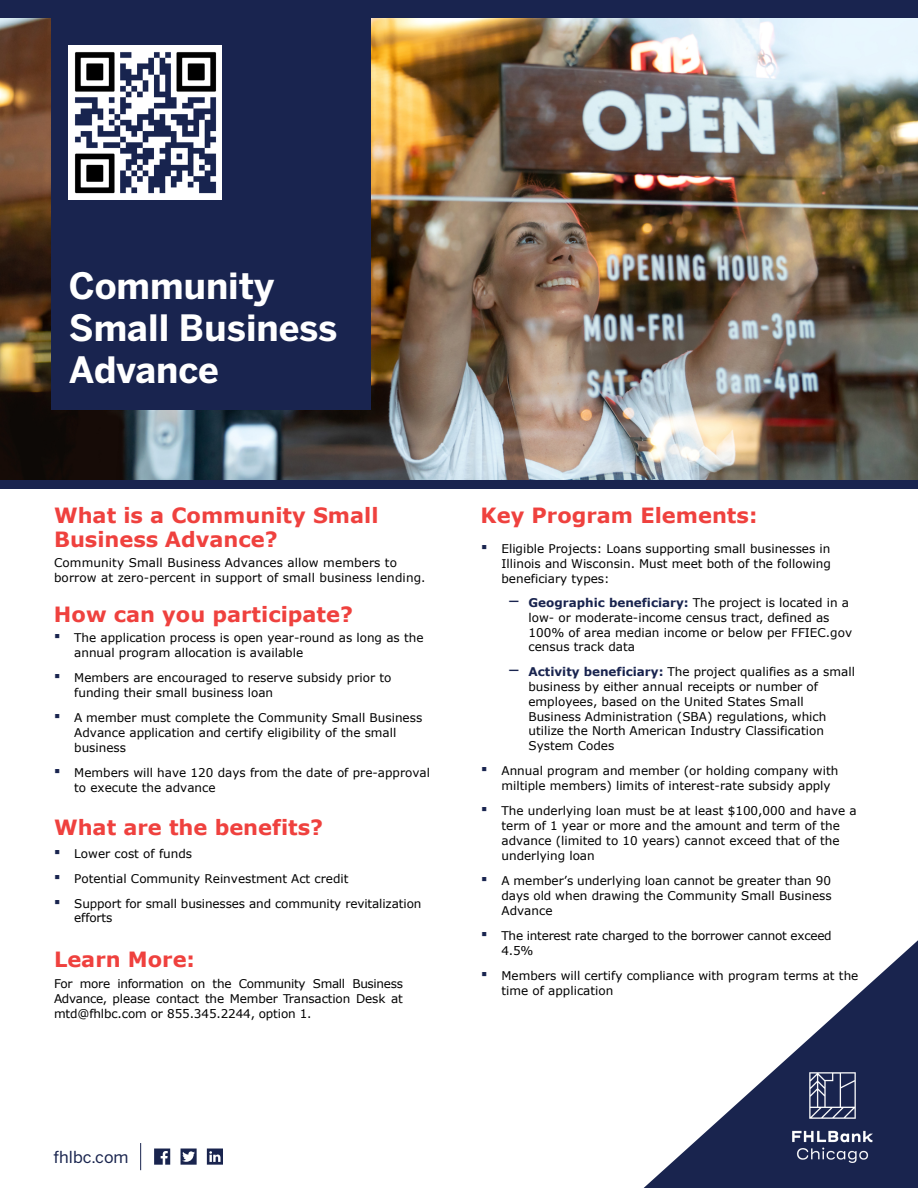
<style>
.page{position:relative;width:918px;height:1188px;background:#fff}
.page>*{position:absolute;margin:0;border:0;box-sizing:border-box;transform-origin:0 0}
.t1{font:700 36px/42px "Benton Sans";color:#fff}
.t2{font:700 21px/24px "Verdana";color:#ef413e}
.t3{font:16.5px "Benton Sans";color:#19244e}
.t4{font:12px/15px "Verdana";color:#000}
.t5{font:12px/14.4px "Verdana";letter-spacing:-.02em;color:#000}
.s1{font-family:"Arial";font-size:18px;color:#19244f}
.s2{font-family:"Benton Sans";font-size:18px;color:#19244f}
.s3{font-weight:700;color:#19244f}
</style>
<div class="page">
<img style="left:0;top:17px;width:918px;height:463px">
<svg style="left:644px;top:940px;width:274px;height:248px"></svg>
<img style="left:770px;top:1054px;width:125px;height:126px">
<svg style="left:140px;top:1143px;width:1px;height:27px"></svg>
<svg style="left:207px;top:1149px;width:16px;height:16px"></svg>
<svg style="left:154px;top:1149px;width:16px;height:16px"></svg>
<svg style="left:181px;top:1149px;width:16px;height:16px"></svg>
<div style="left:0;top:0;width:918px;height:17px;background:#19244f"></div>
<div style="left:51px;top:17px;width:319px;height:329px;background:#19244f"></div>
<div style="left:0;top:480px;width:918px;height:9px;background:#19244f"></div>
<div style="left:51px;top:81px;width:319px;height:329px;background:#19244f"></div>
<img style="left:69px;top:46px;width:153px;height:153px">
<h1 class="t1" style="left:69px;top:266px;width:270px">Community<br>Small Business<br>Advance</h1>
<h2 class="t2" style="left:54px;top:503px;width:326px">What is a Community Small<br>Business Advance?</h2>
<p class="t4" style="left:54px;top:555px;width:373px">Community Small Business Advances allow members to borrow at zero-percent in support of small business lending.</p>
<h2 class="t2" style="left:54px;top:602px;width:301px">How can you participate?</h2>
<p class="t4" style="left:74px;top:630px;width:351px;text-indent:-20px"><span class="s1">▪</span> The application process is open year-round as long as the annual program allocation is available</p>
<p class="t4" style="left:74px;top:670px;width:319px;text-indent:-20px"><span class="s1">▪</span> Members are encouraged to reserve subsidy prior to funding their small business loan</p>
<p class="t4" style="left:74px;top:710px;width:350px;text-indent:-20px"><span class="s1">▪</span> A member must complete the Community Small Business<br>Advance application and certify eligibility of the small business</p>
<p class="t4" style="left:74px;top:765px;width:357px;text-indent:-20px"><span class="s1">▪</span> Members will have 120 days from the date of pre-approval to execute the advance</p>
<h2 class="t2" style="left:54px;top:814px;width:271px">What are the benefits?</h2>
<p class="t4" style="left:54px;top:846px;width:140px"><span class="s1">▪</span> Lower cost of funds</p>
<p class="t4" style="left:54px;top:871px;width:296px"><span class="s1">▪</span> Potential Community Reinvestment Act credit</p>
<p class="t4" style="left:74px;top:896px;width:349px;line-height:14.4px;text-indent:-20px"><span class="s1">▪</span> Support for small businesses and community revitalization efforts</p>
<h2 class="t2" style="left:54px;top:947px;width:143px">Learn More:</h2>
<p class="t4" style="left:54px;top:976px;width:350px;text-align:justify">For more information on the Community Small Business Advance, please contact the Member Transaction Desk at mtd@fhlbc.com or 855.345.2244, option 1.</p>
<h3 class="t3" style="left:54px;top:1147px;width:77px">fhlbc.com</h3>
<h2 class="t2" style="left:481px;top:503px;width:278px">Key Program Elements:</h2>
<p class="t4" style="left:502px;top:541px;width:331px;text-align:justify;text-indent:-20px"><span class="s1">▪</span> Eligible Projects: Loans supporting small businesses in Illinois and Wisconsin. Must meet both of the following beneficiary types:</p>
<p class="t4" style="left:529px;top:596px;width:325px;text-indent:-20px"><span class="s2">–</span> <span class="s3">Geographic beneficiary:</span> The project is located in a low- or moderate-income census tract, defined as 100% of area median income or below per FFIEC.gov census track data</p>
<p class="t4" style="left:529px;top:664px;width:328px;text-indent:-20px"><span class="s2">–</span> <span class="s3">Activity beneficiary:</span> The project qualifies as a small business by either annual receipts or number of employees, based on the United States Small Business Administration (SBA) regulations, which utilize the North American Industry Classification System Codes</p>
<p class="t4" style="left:502px;top:763px;width:338px;text-indent:-20px"><span class="s1">▪</span> Annual program and member (or holding company with miltiple members) limits of interest-rate subsidy apply</p>
<p class="t4" style="left:502px;top:803px;width:357px;text-indent:-20px"><span class="s1">▪</span> The underlying loan must be at least $100,000 and have a term of 1 year or more and the amount and term of the advance (limited to 10 years) cannot exceed that of the underlying loan</p>
<p class="t4" style="left:502px;top:873px;width:332px;text-align:justify;text-indent:-20px"><span class="s1">▪</span> A member’s underlying loan cannot be greater than 90 days old when drawing the Community Small Business Advance</p>
<p class="t5" style="left:502px;top:928px;width:332px;text-indent:-20px"><span class="s1">▪</span> The interest rate charged to the borrower cannot exceed<br>4.5%</p>
<p class="t4" style="left:502px;top:968px;width:358px;text-indent:-20px"><span class="s1">▪</span> Members will certify compliance with program terms at the time of application</p>
</div>
